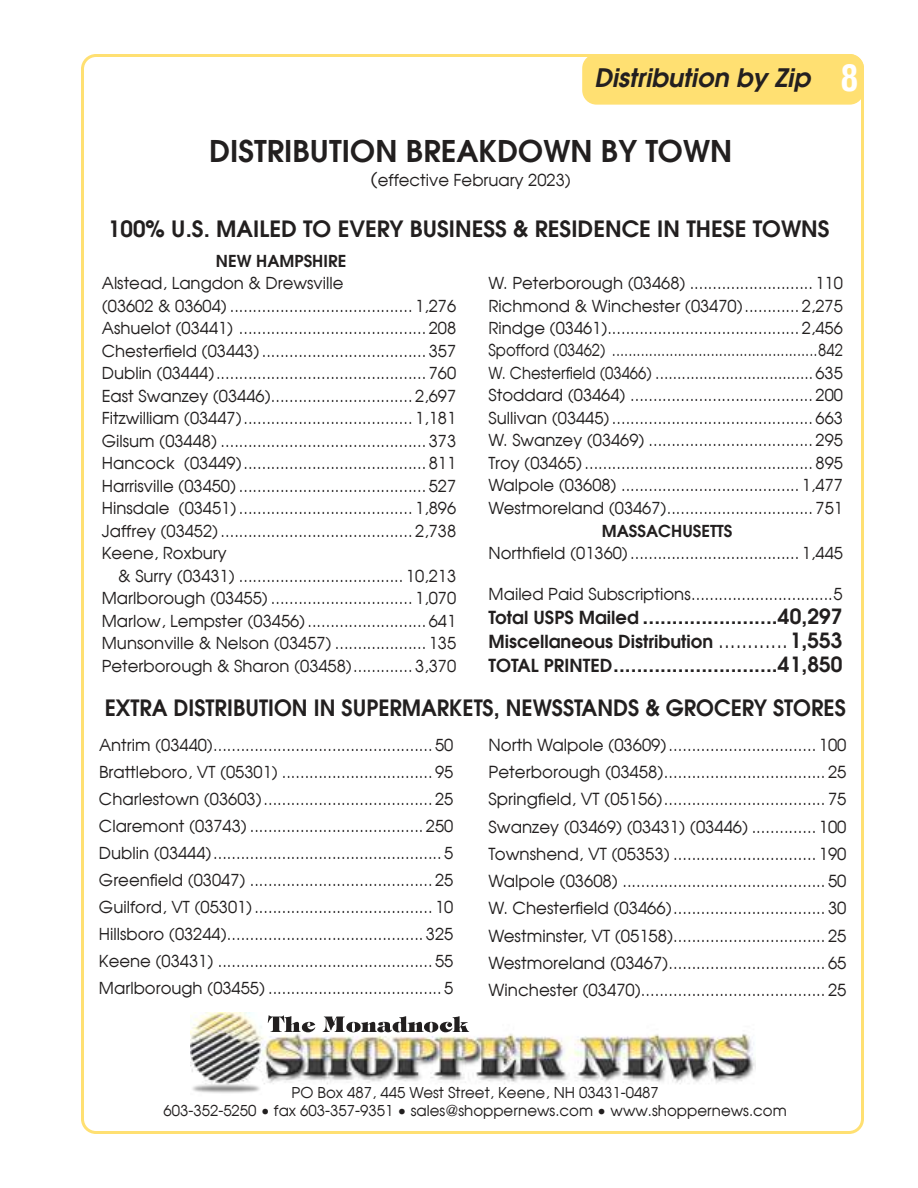
<style>
.page{position:relative;width:918px;height:1188px;background:#fff}
.page>*{position:absolute;margin:0;border:0;box-sizing:border-box;transform-origin:0 0}
.t1{font:600 30px "Avant Garde";color:#221f1f}
.t2{font:italic 600 25.5px "Avant Garde";color:#231f20}
.t3{font:600 22.5px "Avant Garde";color:#221f1f;scale:.95 1}
.t4{font:600 22.5px "Avant Garde";color:#221f1f}
.t5{font:600 21px "Avant Garde";color:#221f1f}
.t6{font:600 18px "Avant Garde";color:#221f1f}
.t7{font:16.65px/27.3px "Avant Garde";color:#221f1f;text-align:justify}
.t8{font:16.5px/22.5px "Avant Garde";color:#221f1f;text-align:justify}
.t9{font:600 16.5px "Avant Garde";color:#221f1f}
.t10{font:15px/18px "Avant Garde";color:#221f1f;text-align:center}
.s1{font-family:"Helvetica";font-weight:700;font-style:normal;font-stretch:condensed;font-size:36px;color:#fff}
.s2{font-size:19.5px}
.s3{font-size:18px}
.s4{font-weight:400;font-size:21px}
.s5{font-size:21px}
</style>
<div class="page">
<div style="left:583px;top:55px;width:280px;height:49px;background:#ffe072"></div>
<div style="left:582px;top:54px;width:282px;height:51px;border:2px solid #ffe072;border-radius:14px"></div>
<img style="left:191px;top:1012px;width:564px;height:81px">
<svg style="left:268px;top:1015px;width:47px;height:17px"></svg>
<svg style="left:323px;top:1016px;width:147px;height:16px"></svg>
<h2 class="t2" style="left:594px;top:67px;width:266px">Distribution by Zip <span class="s1">8</span></h2>
<h1 class="t1" style="left:209px;top:137px;width:525px">DISTRIBUTION BREAKDOWN BY TOWN</h1>
<p class="t8" style="left:371px;top:170px;width:202px"><span class="s2">(</span>effective February 2023)</p>
<h3 class="t4" style="left:108px;top:217px;width:723px">100% U.S. MAILED TO EVERY BUSINESS &amp; RESIDENCE IN THESE TOWNS</h3>
<p class="t9" style="left:216px;top:253px;width:132px">NEW HAMPSHIRE</p>
<p class="t8" style="left:102px;top:273px;width:356px;text-align:left">Alstead, Langdon &amp; Drewsville<br>(03602 &amp; 03604) ........................................ 1,276<br>Ashuelot (03441) ......................................... 208<br>Chesterfield (03443) .................................... 357<br>Dublin (03444) .............................................. 760<br>East Swanzey (03446) ............................... 2,697<br>Fitzwilliam (03447) ..................................... 1,181<br>Gilsum (03448) ............................................. 373<br>Hancock (03449) ........................................ 811<br>Harrisville (03450) ......................................... 527<br>Hinsdale (03451) ...................................... 1,896<br>Jaffrey (03452) .......................................... 2,738<br>Keene, Roxbury</p>
<p class="t8" style="left:102px;top:566px;width:356px;text-indent:16px">&amp; Surry (03431) .................................... 10,213<br>Marlborough (03455) ............................... 1,070<br>Marlow, Lempster (03456) .......................... 641<br>Munsonville &amp; Nelson (03457) .................... 135<br>Peterborough &amp; Sharon (03458) ............. 3,370</p>
<p class="t8" style="left:489px;top:273px;width:356px">W. Peterborough (03468) ........................... 110<br>Richmond &amp; Winchester (03470) ............ 2,275<br>Rindge (03461).......................................... 2,456<br>Spofford (03462) ..................................................842<br>W. Chesterfield (03466) .................................... 635<br>Stoddard (03464) ........................................ 200<br>Sullivan (03445) ............................................ 663<br>W. Swanzey (03469) .................................... 295<br>Troy (03465) .................................................. 895<br>Walpole (03608) ....................................... 1,477<br>Westmoreland (03467) ................................ 751</p>
<p class="t9" style="left:602px;top:522px;width:132px">MASSACHUSETTS</p>
<p class="t8" style="left:489px;top:543px;width:356px">Northfield (01360) ..................................... 1,445</p>
<p class="t8" style="left:489px;top:584px;width:356px">Mailed Paid Subscriptions ...............................5</p>
<p class="t5" style="left:489px;top:606px;width:355px"><span class="s3">Total USPS Mailed</span> .......................40,297</p>
<p class="t6" style="left:489px;top:633px;width:355px">Miscellaneous Distribution <span class="s4">............</span><span class="s5">1,553</span></p>
<p class="t5" style="left:489px;top:654px;width:356px"><span class="s3">TOTAL PRINTED</span> ............................41,850</p>
<h3 class="t3" style="left:105px;top:697px;width:782px">EXTRA DISTRIBUTION IN SUPERMARKETS, NEWSSTANDS &amp; GROCERY STORES</h3>
<p class="t8" style="left:99px;top:732px;width:356px;line-height:27px">Antrim (03440) ................................................ 50<br>Brattleboro, VT (05301) ................................. 95<br>Charlestown (03603) ..................................... 25<br>Claremont (03743) ...................................... 250<br>Dublin (03444) .................................................. 5<br>Greenfield (03047) ........................................ 25<br>Guilford, VT (05301) ....................................... 10<br>Hillsboro (03244) ........................................... 325<br>Keene (03431) ............................................... 55<br>Marlborough (03455) ...................................... 5</p>
<p class="t7" style="left:489px;top:732px;width:359px">North Walpole (03609) ................................ 100<br>Peterborough (03458) ................................... 25<br>Springfield, VT (05156) ................................... 75<br>Swanzey (03469) (03431) (03446) .............. 100<br>Townshend, VT (05353) ............................... 190<br>Walpole (03608) ............................................ 50<br>W. Chesterfield (03466) ................................. 30<br>Westminster, VT (05158)................................. 25<br>Westmoreland (03467) .................................. 65<br>Winchester (03470)........................................ 25</p>
<p class="t10" style="left:164px;top:1085px;width:625px">PO Box 487, 445 West Street, Keene, NH 03431-0487<br>603-352-5250 • fax 603-357-9351 • sales@shoppernews.com • www.shoppernews.com</p>
</div>
